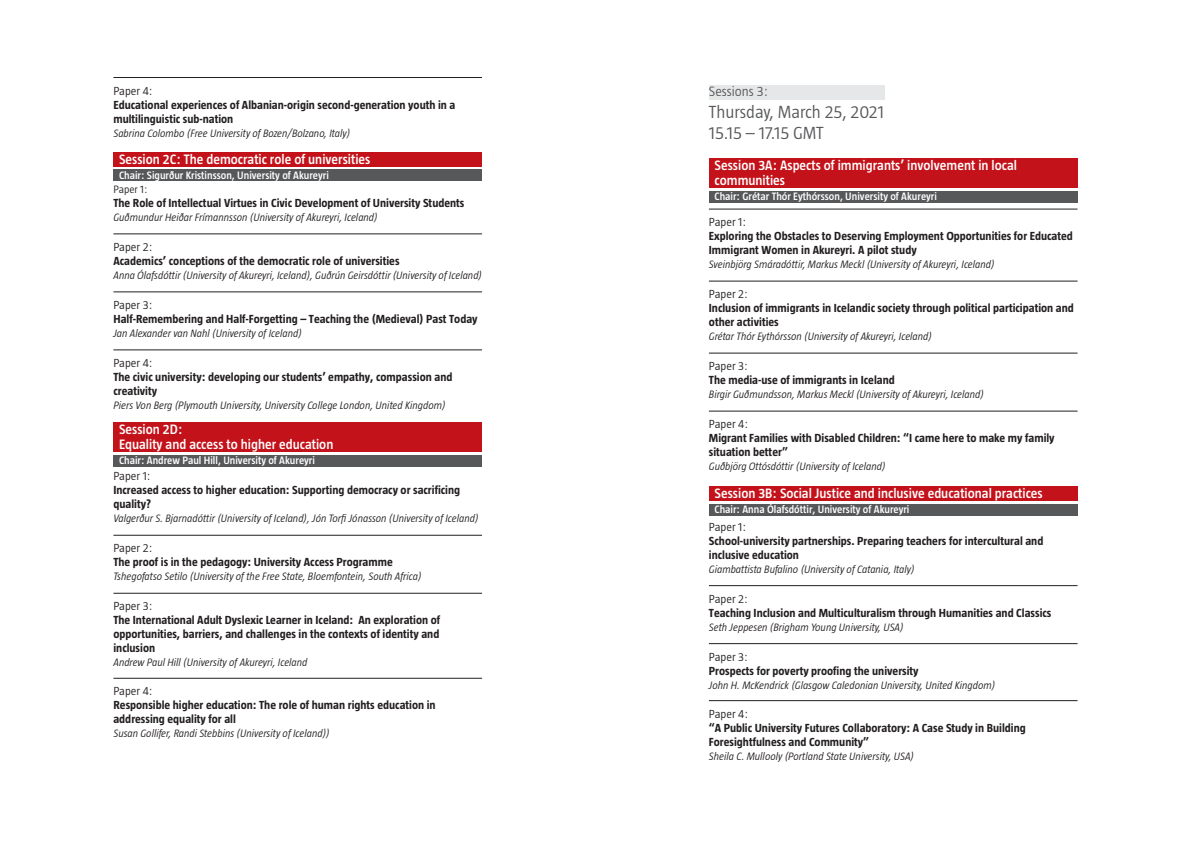
<style>
.page{position:relative;width:1191px;height:842px;background:#fff}
.page>*{position:absolute;margin:0;border:0;box-sizing:border-box;transform-origin:0 0}
.t1{font:300 18px/21.6px "Taz";color:#57585a}
.t2{font:600 14px/15px "Taz";color:#fff}
.t3{font:300 14px "Taz";color:#57585a}
.t4{font:700 12px/14px "Taz";color:#231f20}
.t5{font:300 12px "Taz";color:#231f20}
.t6{font:italic 300 11px "Taz";color:#231f20}
.t7{font:600 11px "Taz";color:#fff}
.t8{font:300 11px "Taz";color:#231f20}
</style>
<div class="page">
<hr style="left:113px;top:77px;width:369px;height:1px;background:#231f20">
<hr style="left:113px;top:234px;width:369px;height:1px;background:#231f20">
<hr style="left:113px;top:292px;width:369px;height:1px;background:#231f20">
<hr style="left:113px;top:350px;width:369px;height:1px;background:#231f20">
<hr style="left:113px;top:535px;width:369px;height:1px;background:#231f20">
<hr style="left:113px;top:593px;width:369px;height:1px;background:#231f20">
<hr style="left:113px;top:678px;width:369px;height:1px;background:#231f20">
<div style="left:113px;top:152px;width:369px;height:14px;background:#c4121a"></div>
<div style="left:113px;top:170px;width:369px;height:11px;background:#57585a"></div>
<div style="left:113px;top:423px;width:369px;height:29px;background:#c4121a"></div>
<div style="left:113px;top:455px;width:369px;height:11px;background:#57585a"></div>
<hr style="left:709px;top:209px;width:368px;height:1px;background:#231f20">
<hr style="left:709px;top:281px;width:368px;height:1px;background:#231f20">
<hr style="left:709px;top:353px;width:368px;height:1px;background:#231f20">
<hr style="left:709px;top:411px;width:368px;height:1px;background:#231f20">
<div style="left:709px;top:159px;width:368px;height:29px;background:#c4121a"></div>
<div style="left:709px;top:191px;width:368px;height:11px;background:#57585a"></div>
<div style="left:709px;top:85px;width:175px;height:14px;background:#e6e7e9"></div>
<hr style="left:709px;top:585px;width:368px;height:1px;background:#231f20">
<hr style="left:709px;top:643px;width:368px;height:1px;background:#231f20">
<hr style="left:709px;top:700px;width:368px;height:1px;background:#231f20">
<div style="left:709px;top:487px;width:368px;height:14px;background:#c4121a"></div>
<div style="left:709px;top:504px;width:368px;height:11px;background:#57585a"></div>
<p class="t5" style="left:113px;top:84px;width:41px">Paper 4:</p>
<p class="t4" style="left:113px;top:98px;width:343px">Educational experiences of Albanian-origin second-generation youth in a multilinguistic sub-nation</p>
<p class="t6" style="left:113px;top:127px;width:238px">Sabrina Colombo (Free University of Bozen/Bolzano, Italy)</p>
<p class="t2" style="left:119px;top:151px;width:253px">Session 2C: The democratic role of universities</p>
<p class="t7" style="left:119px;top:169px;width:211px">Chair: Sigurður Kristinsson, University of Akureyri</p>
<p class="t8" style="left:113px;top:183px;width:36px">Paper 1:</p>
<p class="t4" style="left:113px;top:196px;width:352px">The Role of Intellectual Virtues in Civic Development of University Students</p>
<p class="t6" style="left:113px;top:211px;width:266px">Guðmundur Heiðar Frímannsson (University of Akureyri, Iceland)</p>
<p class="t5" style="left:113px;top:241px;width:40px">Paper 2:</p>
<p class="t4" style="left:113px;top:254px;width:288px">Academics’ conceptions of the democratic role of universities</p>
<p class="t6" style="left:113px;top:269px;width:370px">Anna Ólafsdóttir (University of Akureyri, Iceland), Guðrún Geirsdóttir (University of Iceland)</p>
<p class="t5" style="left:113px;top:299px;width:40px">Paper 3:</p>
<p class="t4" style="left:113px;top:312px;width:366px">Half-Remembering and Half-Forgetting – Teaching the (Medieval) Past Today</p>
<p class="t6" style="left:113px;top:327px;width:190px">Jan Alexander van Nahl (University of Iceland)</p>
<p class="t5" style="left:113px;top:357px;width:41px">Paper 4:</p>
<p class="t4" style="left:113px;top:370px;width:340px">The civic university: developing our students’ empathy, compassion and creativity</p>
<p class="t6" style="left:113px;top:399px;width:334px">Piers Von Berg (Plymouth University, University College London, United Kingdom)</p>
<p class="t2" style="left:119px;top:422px;width:216px">Session 2D:<br>Equality and access to higher education</p>
<p class="t7" style="left:119px;top:454px;width:197px">Chair: Andrew Paul Hill, University of Akureyri</p>
<p class="t5" style="left:113px;top:470px;width:39px">Paper 1:</p>
<p class="t4" style="left:113px;top:483px;width:348px">Increased access to higher education: Supporting democracy or sacrificing quality?</p>
<p class="t6" style="left:113px;top:513px;width:367px">Valgerður S. Bjarnadóttir (University of Iceland), Jón Torfi Jónasson (University of Iceland)</p>
<p class="t5" style="left:113px;top:542px;width:40px">Paper 2:</p>
<p class="t4" style="left:113px;top:555px;width:281px">The proof is in the pedagogy: University Access Programme</p>
<p class="t6" style="left:113px;top:571px;width:310px">Tshegofatso Setilo (University of the Free State, Bloemfontein, South Africa)</p>
<p class="t5" style="left:113px;top:600px;width:40px">Paper 3:</p>
<p class="t4" style="left:113px;top:613px;width:328px;text-align:justify">The International Adult Dyslexic Learner in Iceland: An exploration of opportunities, barriers, and challenges in the contexts of identity and inclusion</p>
<p class="t6" style="left:113px;top:657px;width:196px">Andrew Paul Hill (University of Akureyri, Iceland</p>
<p class="t5" style="left:113px;top:685px;width:41px">Paper 4:</p>
<p class="t4" style="left:113px;top:698px;width:324px">Responsible higher education: The role of human rights education in addressing equality for all</p>
<p class="t6" style="left:113px;top:728px;width:218px">Susan Gollifer, Randi Stebbins (University of Iceland))</p>
<p class="t3" style="left:709px;top:84px;width:61px">Sessions 3:</p>
<h1 class="t1" style="left:709px;top:101px;width:177px">Thursday, March 25, 2021<br>15.15 – 17.15 GMT</h1>
<p class="t2" style="left:714px;top:158px;width:304px">Session 3A: Aspects of immigrants’ involvement in local communities</p>
<p class="t7" style="left:714px;top:191px;width:224px">Chair: Grétar Thór Eythórsson, University of Akureyri</p>
<p class="t5" style="left:709px;top:216px;width:39px">Paper 1:</p>
<p class="t4" style="left:709px;top:229px;width:365px">Exploring the Obstacles to Deserving Employment Opportunities for Educated<br>Immigrant Women in Akureyri. A pilot study</p>
<p class="t6" style="left:709px;top:259px;width:287px">Sveinbjörg Smáradóttir, Markus Meckl (University of Akureyri, Iceland)</p>
<p class="t5" style="left:709px;top:288px;width:40px">Paper 2:</p>
<p class="t4" style="left:709px;top:301px;width:366px">Inclusion of immigrants in Icelandic society through political participation and other activities</p>
<p class="t6" style="left:709px;top:331px;width:225px">Grétar Thór Eythórsson (University of Akureyri, Iceland)</p>
<p class="t5" style="left:709px;top:360px;width:40px">Paper 3:</p>
<p class="t4" style="left:709px;top:373px;width:187px">The media-use of immigrants in Iceland</p>
<p class="t6" style="left:709px;top:389px;width:276px">Birgir Guðmundsson, Markus Meckl (University of Akureyri, Iceland)</p>
<p class="t5" style="left:709px;top:418px;width:41px">Paper 4:</p>
<p class="t4" style="left:709px;top:431px;width:347px">Migrant Families with Disabled Children: “I came here to make my family situation better”</p>
<p class="t6" style="left:709px;top:461px;width:178px">Guðbjörg Ottósdóttir (University of Iceland)</p>
<p class="t2" style="left:714px;top:486px;width:329px">Session 3B: Social Justice and inclusive educational practices</p>
<p class="t7" style="left:714px;top:503px;width:196px">Chair: Anna Ólafsdóttir, University of Akureyri</p>
<p class="t5" style="left:709px;top:520px;width:39px">Paper 1:</p>
<p class="t4" style="left:709px;top:534px;width:336px">School-university partnerships. Preparing teachers for intercultural and inclusive education</p>
<p class="t6" style="left:709px;top:563px;width:207px">Giambattista Bufalino (University of Catania, Italy)</p>
<p class="t5" style="left:709px;top:592px;width:40px">Paper 2:</p>
<p class="t4" style="left:709px;top:606px;width:344px">Teaching Inclusion and Multiculturalism through Humanities and Classics</p>
<p class="t6" style="left:709px;top:621px;width:196px">Seth Jeppesen (Brigham Young University, USA)</p>
<p class="t5" style="left:709px;top:650px;width:40px">Paper 3:</p>
<p class="t4" style="left:709px;top:664px;width:211px">Prospects for poverty proofing the university</p>
<p class="t6" style="left:709px;top:679px;width:288px">John H. McKendrick (Glasgow Caledonian University, United Kingdom)</p>
<p class="t5" style="left:709px;top:707px;width:41px">Paper 4:</p>
<p class="t4" style="left:709px;top:721px;width:318px">“A Public University Futures Collaboratory: A Case Study in Building<br>Foresightfulness and Community”</p>
<p class="t6" style="left:709px;top:750px;width:207px">Sheila C. Mullooly (Portland State University, USA)</p>
</div>
